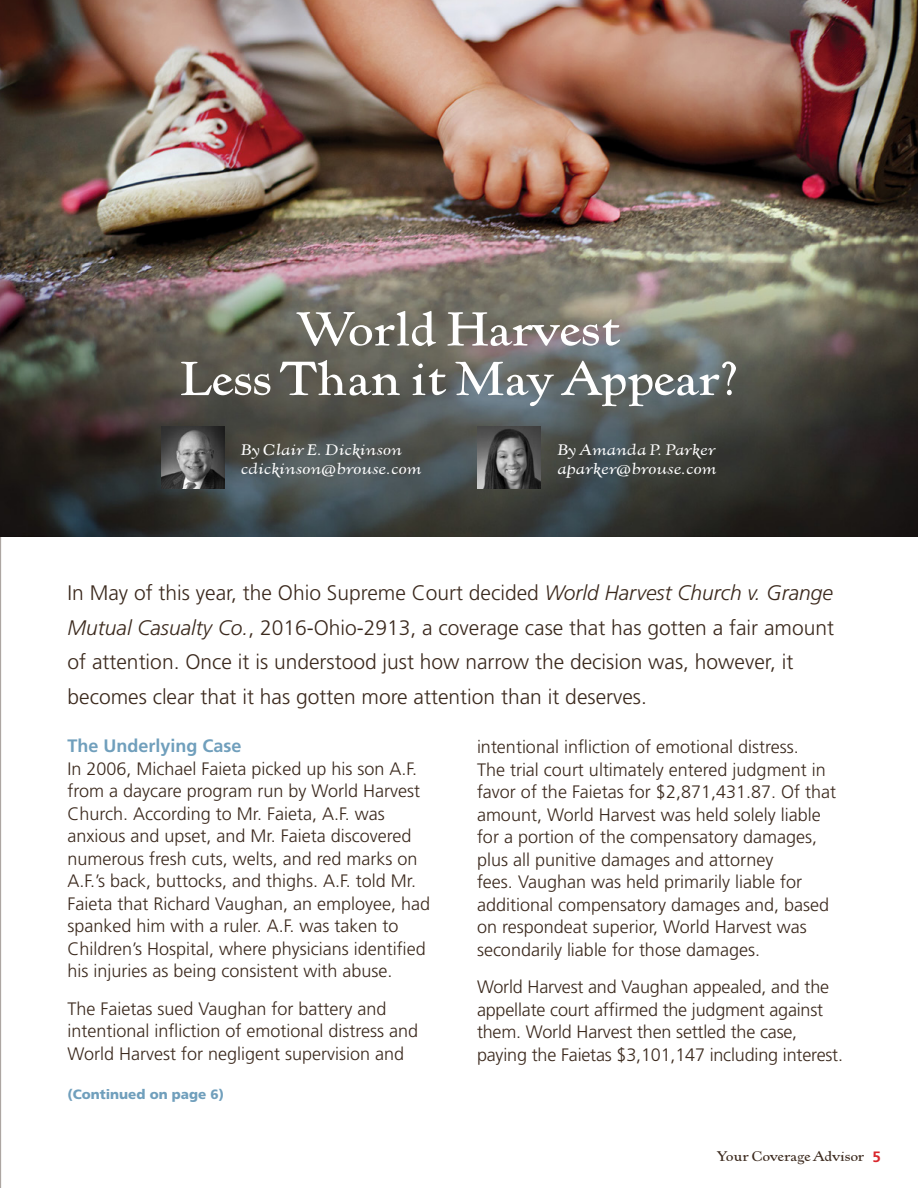
<style>
.page{position:relative;width:918px;height:1188px;background:#fff}
.page>*{position:absolute;margin:0;border:0;box-sizing:border-box;transform-origin:0 0}
.t1{font:700 51px/49.5px "Kennerley Old Style";color:#fff;text-align:center}
.t2{font:300 21px/34.5px "Frutiger";color:#3b291d}
.t3{font:300 18px/22.5px "Frutiger";color:#3b291d}
.t4{font:700 18px "Frutiger";color:#709fbc}
.t5{font:italic 700 16.5px/19.8px "Kennerley Old Style";letter-spacing:.03em;color:#fff}
.t6{font:700 15px "Kennerley Old Style";color:#3b291d}
.t7{font:900 13.5px "Frutiger";color:#709fbc}
.s1{font-style:italic}
.s2{font-family:"Frutiger";color:#d9272d}
</style>
<div class="page">
<hr style="left:0;top:0;width:1px;height:1188px;background:#d3d0ce">
<img style="left:0;top:0;width:918px;height:536px">
<img style="left:161px;top:426px;width:63px;height:63px">
<img style="left:478px;top:426px;width:63px;height:63px">
<h1 class="t1" style="left:180px;top:307px;width:560px">World Harvest<br>Less Than it May Appear?</h1>
<p class="t5" style="left:241px;top:440px;width:182px">By Clair E. Dickinson cdickinson@brouse.com</p>
<p class="t5" style="left:557px;top:440px;width:160px">By Amanda P. Parker aparker@brouse.com</p>
<p class="t2" style="left:68px;top:576px;width:768px">In May of this year, the Ohio Supreme Court decided <span class="s1">World Harvest Church v. Grange Mutual Casualty Co.</span>, 2016-Ohio-2913, a coverage case that has gotten a fair amount of attention. Once it is understood just how narrow the decision was, however, it becomes clear that it has gotten more attention than it deserves.</p>
<p class="t4" style="left:68px;top:736px;width:176px">The Underlying Case</p>
<p class="t3" style="left:68px;top:758px;width:364px">In 2006, Michael Faieta picked up his son A.F. from a daycare program run by World Harvest Church. According to Mr. Faieta, A.F. was anxious and upset, and Mr. Faieta discovered numerous fresh cuts, welts, and red marks on A.F.’s back, buttocks, and thighs. A.F. told Mr.<br>Faieta that Richard Vaughan, an employee, had spanked him with a ruler. A.F. was taken to Children’s Hospital, where physicians identified his injuries as being consistent with abuse.</p>
<p class="t3" style="left:68px;top:998px;width:352px">The Faietas sued Vaughan for battery and intentional infliction of emotional distress and<br>World Harvest for negligent supervision and</p>
<p class="t3" style="left:477px;top:736px;width:361px">intentional infliction of emotional distress.<br>The trial court ultimately entered judgment in favor of the Faietas for $2,871,431.87. Of that amount, World Harvest was held solely liable for a portion of the compensatory damages, plus all punitive damages and attorney<br>fees. Vaughan was held primarily liable for additional compensatory damages and, based on respondeat superior, World Harvest was secondarily liable for those damages.</p>
<p class="t3" style="left:477px;top:976px;width:368px">World Harvest and Vaughan appealed, and the appellate court affirmed the judgment against them. World Harvest then settled the case, paying the Faietas $3,101,147 including interest.</p>
<p class="t7" style="left:68px;top:1086px;width:158px">(Continued on page 6)</p>
<p class="t6" style="left:717px;top:1148px;width:165px">Your Coverage Advisor <span class="s2">5</span></p>
</div>
